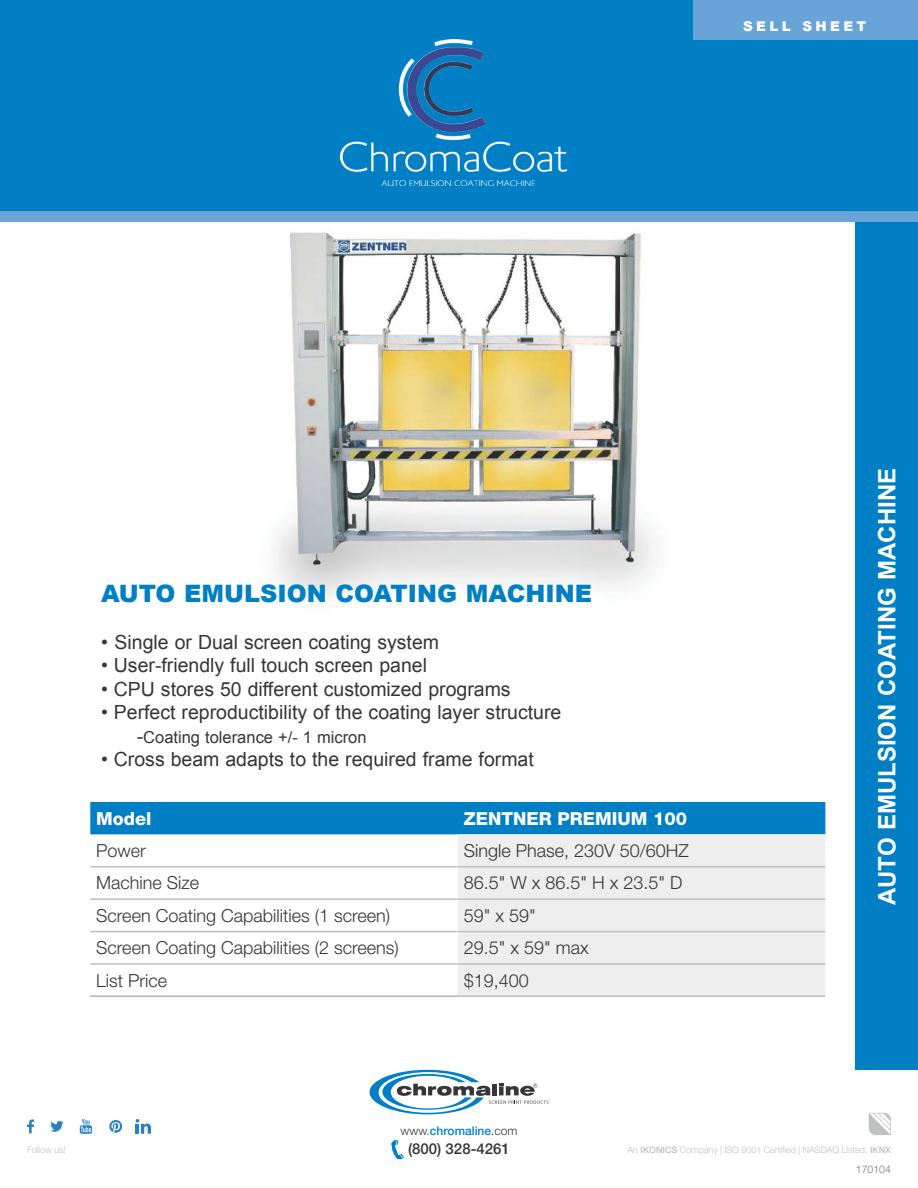
<style>
.page{position:relative;width:918px;height:1188px;background:#fff}
.page>*{position:absolute;margin:0;border:0;box-sizing:border-box;transform-origin:0 0}
.t1{font:700 24px "Arial";color:#fff}
.t2{font:900 24px "Arial";color:#007fc4}
.t3{font:19.5px "Arial";color:#373535}
.t4{font:300 18px "Helvetica Neue LT Std";color:#373535}
.t5{font:800 18px "Helvetica Neue LT Std";color:#fff}
.t6{font:16.5px "Arial";color:#373535}
.t7{font:500 15px "Helvetica Neue LT Std";color:#373535}
.t8{font:900 13.5px "Arial";letter-spacing:.25em;color:#fff}
.t9{font:500 12px "Helvetica Neue LT Std";color:#007fc4}
.t10{font:300 10.5px "Helvetica Neue LT Std";color:#737577}
.t11{font:300 9px "Helvetica Neue LT Std";color:#bec0c2}
.s1{font-size:19.5px}
.s2{font-weight:300;color:#373535}
.s3{font-weight:500}
</style>
<div class="page">
<div style="left:0;top:0;width:918px;height:212px;background:#007fc4"></div>
<div style="left:856px;top:3px;width:62px;height:1067px;background:#007fc4"></div>
<div style="left:0;top:212px;width:918px;height:10px;background:#69a4d8"></div>
<div style="left:693px;top:0;width:225px;height:39px;background:#69a4d8"></div>
<div style="left:90px;top:802px;width:735px;height:32px;background:#007fc4"></div>
<div style="left:458px;top:834px;width:367px;height:161px;background:#eeeeef"></div>
<hr style="left:90px;top:866px;width:368px;height:2px;background:#bec0c2">
<hr style="left:458px;top:866px;width:367px;height:2px;background:#bec0c2">
<hr style="left:90px;top:898px;width:368px;height:2px;background:#bec0c2">
<hr style="left:458px;top:898px;width:367px;height:2px;background:#bec0c2">
<hr style="left:458px;top:931px;width:367px;height:1px;background:#bec0c2">
<hr style="left:458px;top:963px;width:367px;height:2px;background:#bec0c2">
<hr style="left:90px;top:931px;width:368px;height:1px;background:#bec0c2">
<hr style="left:90px;top:963px;width:368px;height:2px;background:#bec0c2">
<img style="left:275px;top:232px;width:378px;height:367px">
<svg style="left:869px;top:1113px;width:22px;height:22px"></svg>
<svg style="left:370px;top:1070px;width:178px;height:44px"></svg>
<svg style="left:391px;top:1140px;width:13px;height:19px"></svg>
<svg style="left:27px;top:1119px;width:7px;height:14px"></svg>
<svg style="left:50px;top:1121px;width:13px;height:11px"></svg>
<svg style="left:80px;top:1119px;width:12px;height:15px"></svg>
<svg style="left:109px;top:1120px;width:14px;height:13px"></svg>
<svg style="left:135px;top:1119px;width:16px;height:15px"></svg>
<img style="left:341px;top:39px;width:226px;height:147px">
<hr style="left:90px;top:995px;width:735px;height:2px;background:#babcbe">
<p class="t8" style="left:743px;top:16px;width:125px">SELL SHEET</p>
<p class="t2" style="left:101px;top:576px;width:493px">AUTO EMULSION COATING MACHINE</p>
<p class="t3" style="left:101px;top:629px;width:340px">• Single or Dual screen coating system</p>
<p class="t3" style="left:101px;top:653px;width:328px">• User-friendly full touch screen panel</p>
<p class="t3" style="left:101px;top:676px;width:411px">• CPU stores 50 different customized programs</p>
<p class="t3" style="left:101px;top:700px;width:462px">• Perfect reproductibility of the coating layer structure</p>
<p class="t6" style="left:137px;top:726px;width:231px"><span class="s1">-</span>Coating tolerance +/- 1 micron</p>
<p class="t3" style="left:101px;top:746px;width:434px">• Cross beam adapts to the required frame format</p>
<p class="t5" style="left:96px;top:807px;width:57px">Model</p>
<p class="t5" style="left:464px;top:807px;width:225px">ZENTNER PREMIUM 100</p>
<p class="t4" style="left:96px;top:840px;width:51px">Power</p>
<p class="t4" style="left:464px;top:840px;width:227px">Single Phase, 230V 50/60HZ</p>
<p class="t4" style="left:96px;top:872px;width:105px">Machine Size</p>
<p class="t4" style="left:464px;top:872px;width:220px">86.5" W x 86.5" H x 23.5" D</p>
<p class="t4" style="left:96px;top:904px;width:295px">Screen Coating Capabilities (1 screen)</p>
<p class="t4" style="left:464px;top:904px;width:74px">59" x 59"</p>
<p class="t4" style="left:96px;top:937px;width:304px">Screen Coating Capabilities (2 screens)</p>
<p class="t4" style="left:464px;top:937px;width:127px">29.5" x 59" max</p>
<p class="t4" style="left:96px;top:969px;width:73px">List Price</p>
<p class="t4" style="left:464px;top:969px;width:67px">$19,400</p>
<p class="t9" style="left:401px;top:1124px;width:118px"><span class="s2">www.</span>chromaline<span class="s2">.com</span></p>
<p class="t1" style="left:871px;top:905px;width:439px;rotate:-90deg">AUTO EMULSION COATING MACHINE</p>
<p class="t11" style="left:27px;top:1145px;width:40px">Follow us!</p>
<p class="t7" style="left:408px;top:1140px;width:103px">(800) 328-4261</p>
<p class="t11" style="left:628px;top:1145px;width:265px">An <span class="s3">IKONICS</span> Company | ISO 9001 Certified | NASDAQ Listed: <span class="s3">IKNX</span></p>
<p class="t10" style="left:856px;top:1162px;width:37px">170104</p>
</div>
